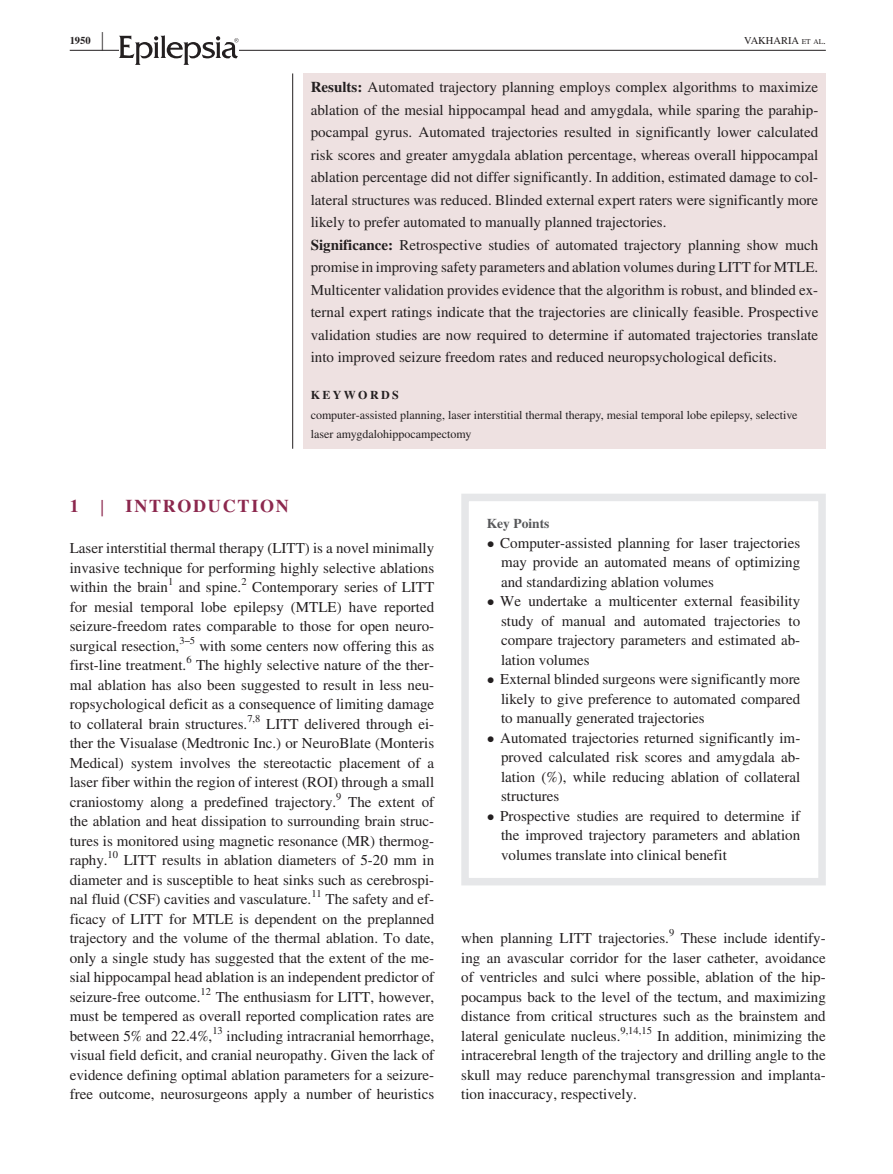
<style>
.page{position:relative;width:893px;height:1174px;background:#fff}
.page>*{position:absolute;margin:0;border:0;box-sizing:border-box;transform-origin:0 0}
.t1{font:700 25.95px "STIX";color:#231f20;scale:.36 1}
.t2{font:700 18px "STIX";letter-spacing:.1em;color:#8c284e}
.t3{font:15px/19.5px "STIX";color:#231f20;text-align:justify}
.t4{font:700 13.5px "STIX";color:#57585a}
.t5{font:12px/19.5px "STIX";color:#231f20}
.t6{font:700 12px "STIX";letter-spacing:.2em;color:#231f20}
.t7{font:10.5px "STIX";color:#231f20}
.t8{font:10.5px "STIX";color:#231f20}
.t9{font:700 10.5px "STIX";color:#231f20}
.s1{font-size:7.35px}
.s2{font-weight:700}
.s3{font-weight:400;font-size:23.7px}
</style>
<div class="page">
<hr style="left:70px;top:50px;width:756px;height:1px;background:#231f20">
<svg style="left:119px;top:35px;width:120px;height:30px"></svg>
<div style="left:303px;top:73px;width:523px;height:376px;background:#eee1e1"></div>
<hr style="left:292px;top:73px;width:1px;height:376px;background:#231f20">
<div style="left:461px;top:493px;width:365px;height:392px;border:8px solid #e6e7e9"></div>
<p class="t9" style="left:70px;top:34px;width:22px">1950</p>
<h1 class="t1" style="left:102px;top:26px;width:7px">|</h1>
<p class="t8" style="left:744px;top:33px;width:83px">VAKHARIA <span class="s1">et al</span>.</p>
<p class="t3" style="left:311px;top:77px;width:509px;line-height:22.5px;text-align:left"><span class="s2">Results:</span> Automated trajectory planning employs complex algorithms to maximize ablation of the mesial hippocampal head and amygdala, while sparing the parahip&shy;pocampal gyrus. Automated trajectories resulted in significantly lower calculated risk scores and greater amygdala ablation percentage, whereas overall hippocampal ablation percentage did not differ significantly. In addition, estimated damage to col&shy;lateral structures was reduced. Blinded external expert raters were significantly more likely to prefer automated to manually planned trajectories.<br><span class="s2">Significance:</span> Retrospective studies of automated trajectory planning show much promise in improving safety parameters and ablation volumes during LITT for MTLE.<br>Multicenter validation provides evidence that the algorithm is robust, and blinded ex&shy;ternal expert ratings indicate that the trajectories are clinically feasible. Prospective validation studies are now required to determine if automated trajectories translate into improved seizure freedom rates and reduced neuropsychological deficits.</p>
<p class="t6" style="left:311px;top:388px;width:90px">KEYWORDS</p>
<p class="t5" style="left:311px;top:406px;width:488px">computer‐assisted planning, laser interstitial thermal therapy, mesial temporal lobe epilepsy, selective laser amygdalohippocampectomy</p>
<p class="t2" style="left:70px;top:495px;width:221px">1 <span class="s3">|</span> INTRODUCTION</p>
<p class="t3" style="left:70px;top:539px;width:366px">Laser interstitial thermal therapy (LITT) is a novel minimally invasive technique for performing highly selective ablations within the brain</p>
<p class="t7" style="left:241px;top:574px;width:7px">2</p>
<p class="t3" style="left:70px;top:578px;width:366px;text-indent:182px">Contemporary series of LITT for mesial temporal lobe epilepsy (MTLE) have reported seizure‐freedom rates comparable to those for open neuro&shy;surgical resection,</p>
<p class="t7" style="left:168px;top:574px;width:7px">1</p>
<p class="t3" style="left:179px;top:578px;width:64px">and spine.</p>
<p class="t7" style="left:179px;top:633px;width:17px">3‒5</p>
<p class="t3" style="left:199px;top:637px;width:236px">with some centers now offering this as</p>
<p class="t7" style="left:186px;top:652px;width:7px">6</p>
<p class="t3" style="left:70px;top:656px;width:366px;text-indent:126px">The highly selective nature of the ther&shy;mal ablation has also been suggested to result in less neu&shy;ropsychological deficit as a consequence of limiting damage to collateral brain structures.</p>
<p class="t3" style="left:70px;top:656px;width:118px">first‐line treatment.</p>
<p class="t7" style="left:247px;top:711px;width:15px">7,8</p>
<p class="t3" style="left:70px;top:715px;width:366px;text-indent:196px">LITT delivered through ei&shy;ther the Visualase (Medtronic Inc.) or NeuroBlate (Monteris Medical) system involves the stereotactic placement of a laser fiber within the region of interest (ROI) through a small craniostomy along a predefined trajectory.<sup>9</sup></p>
<p class="t3" style="left:70px;top:793px;width:366px;text-indent:279px">The extent of the ablation and heat dissipation to surrounding brain struc&shy;tures is monitored using magnetic resonance (MR) thermog&shy;raphy.</p>
<p class="t7" style="left:108px;top:847px;width:12px">10</p>
<p class="t3" style="left:70px;top:851px;width:366px;text-indent:54px">LITT results in ablation diameters of 5‐20 mm in diameter and is susceptible to heat sinks such as cerebrospi&shy;nal fluid (CSF) cavities and vasculature.</p>
<p class="t7" style="left:311px;top:886px;width:12px">11</p>
<p class="t3" style="left:70px;top:890px;width:366px;text-indent:256px">The safety and ef&shy;ficacy of LITT for MTLE is dependent on the preplanned trajectory and the volume of the thermal ablation. To date, only a single study has suggested that the extent of the me&shy;sial hippocampal head ablation is an independent predictor of seizure‐free outcome.</p>
<p class="t7" style="left:201px;top:984px;width:12px">12</p>
<p class="t3" style="left:70px;top:988px;width:366px;text-indent:146px">The enthusiasm for LITT, however, must be tempered as overall reported complication rates are between 5% and 22.4%,</p>
<p class="t7" style="left:212px;top:1023px;width:12px">13</p>
<p class="t3" style="left:70px;top:1027px;width:366px;text-indent:157px">including intracranial hemorrhage, visual field deficit, and cranial neuropathy. Given the lack of evidence defining optimal ablation parameters for a seizure‐ free outcome, neurosurgeons apply a number of heuristics</p>
<p class="t4" style="left:487px;top:516px;width:64px">Key Points</p>
<p class="t3" style="left:501px;top:534px;width:301px;text-indent:-14px">• Computer‐assisted planning for laser trajectories may provide an automated means of optimizing and standardizing ablation volumes</p>
<p class="t3" style="left:501px;top:592px;width:301px;text-indent:-14px">• We undertake a multicenter external feasibility study of manual and automated trajectories to compare trajectory parameters and estimated ab&shy;lation volumes</p>
<p class="t3" style="left:501px;top:670px;width:301px;text-indent:-14px">• External blinded surgeons were significantly more likely to give preference to automated compared to manually generated trajectories</p>
<p class="t3" style="left:501px;top:729px;width:301px;text-indent:-14px">• Automated trajectories returned significantly im&shy;proved calculated risk scores and amygdala ab&shy;lation (%), while reducing ablation of collateral structures</p>
<p class="t3" style="left:501px;top:807px;width:301px;text-indent:-14px">• Prospective studies are required to determine if the improved trajectory parameters and ablation volumes translate into clinical benefit</p>
<p class="t3" style="left:461px;top:929px;width:366px">when planning LITT trajectories.<sup>9</sup> These include identify&shy;ing an avascular corridor for the laser catheter, avoidance of ventricles and sulci where possible, ablation of the hip&shy;pocampus back to the level of the tectum, and maximizing distance from critical structures such as the brainstem and lateral geniculate nucleus.</p>
<p class="t7" style="left:620px;top:1023px;width:33px">9,14,15</p>
<p class="t3" style="left:461px;top:1027px;width:366px;text-indent:196px">In addition, minimizing the intracerebral length of the trajectory and drilling angle to the skull may reduce parenchymal transgression and implanta&shy;tion inaccuracy, respectively.</p>
</div>
